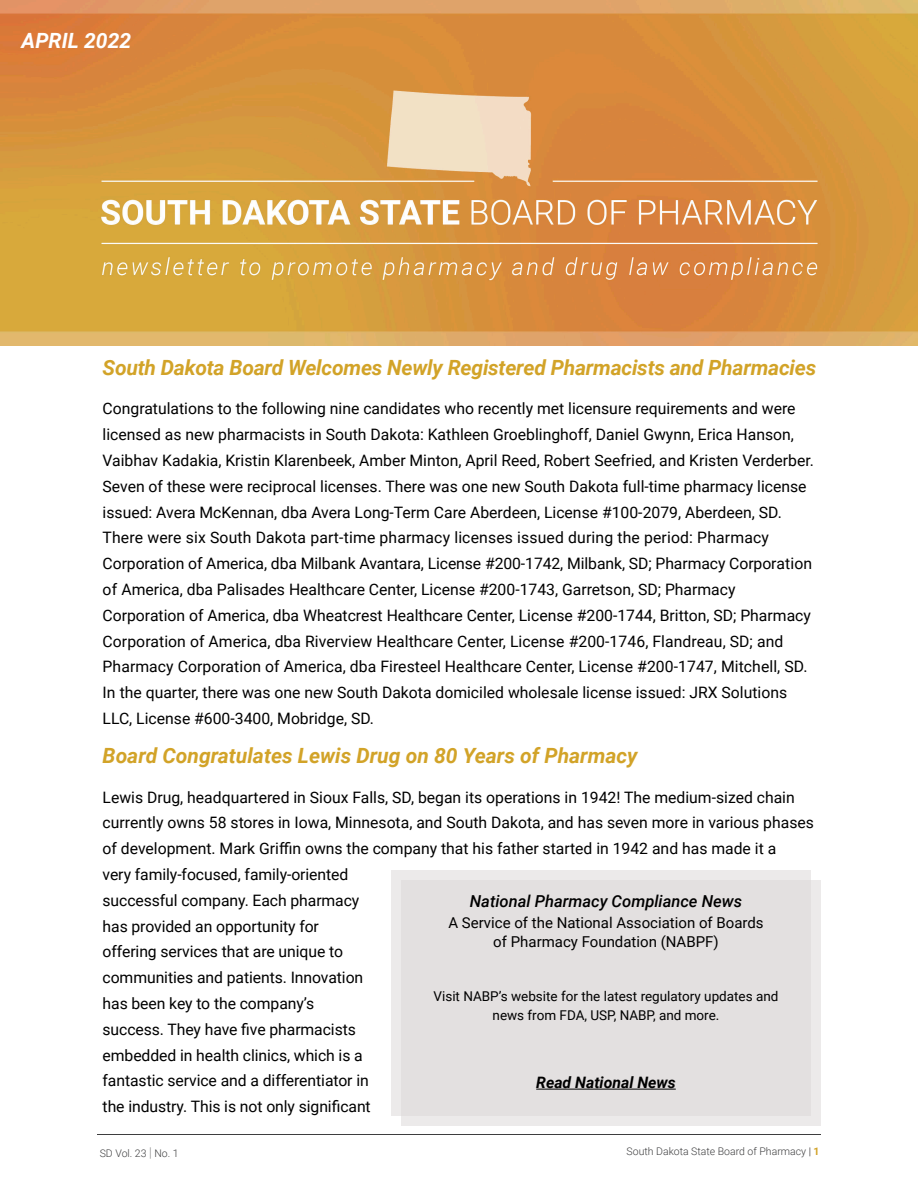
<style>
.page{position:relative;width:918px;height:1188px;background:#fff}
.page>*{position:absolute;margin:0;border:0;box-sizing:border-box;transform-origin:0 0}
.Header_1{font:italic 700 21px "Roboto";letter-spacing:-.01em;color:#d2a328}
.Header_1-2{font:italic 700 21px "Roboto";color:#fff}
.Header_2{font:italic 500 16.5px "Roboto";color:#000}
.Paragraph{font:15.75px/25.8px "Roboto";color:#000}
.Paragraph-2{font:italic 700 15.75px "Roboto";color:#000}
.Header_2-2{font:15px/18.6px "Roboto";color:#000;text-align:center}
.Paragraph-3{font:13.5px/18.6px "Roboto";color:#000;text-align:center}
.t1{font:300 10.5px "Roboto";color:#3e3e3f}
.s1{font-weight:100;font-size:13.5px}
.s2{color:#231f20}
.s3{font-weight:700;color:#d2a328}
</style>
<div class="page">
<hr style="left:97px;top:1135px;width:724px;height:1px;background:#3e3e3f">
<img style="left:0;top:0;width:918px;height:346px">
<div style="left:391px;top:870px;width:419px;height:246px;background:#eceaea"></div>
<div style="left:401px;top:880px;width:420px;height:245px;background:#e3e0e0"></div>
<hr style="left:536px;top:1089px;width:140px;height:1px;background:#000">
<p class="Header_1-2" style="left:22px;top:26px;width:111px">APRIL 2022</p>
<p class="Header_1" style="left:103px;top:353px;width:715px">South Dakota Board Welcomes Newly Registered Pharmacists and Pharmacies</p>
<p class="Paragraph" style="left:103px;top:395px;width:713px">Congratulations to the following nine candidates who recently met licensure requirements and were licensed as new pharmacists in South Dakota: Kathleen Groeblinghoff, Daniel Gwynn, Erica Hanson, Vaibhav Kadakia, Kristin Klarenbeek, Amber Minton, April Reed, Robert Seefried, and Kristen Verderber.<br>Seven of these were reciprocal licenses. There was one new South Dakota full-time pharmacy license issued: Avera McKennan, dba Avera Long-Term Care Aberdeen, License #100-2079, Aberdeen, SD.<br>There were six South Dakota part-time pharmacy licenses issued during the period: Pharmacy Corporation of America, dba Milbank Avantara, License #200-1742, Milbank, SD; Pharmacy Corporation of America, dba Palisades Healthcare Center, License #200-1743, Garretson, SD; Pharmacy Corporation of America, dba Wheatcrest Healthcare Center, License #200-1744, Britton, SD; Pharmacy Corporation of America, dba Riverview Healthcare Center, License #200-1746, Flandreau, SD; and Pharmacy Corporation of America, dba Firesteel Healthcare Center, License #200-1747, Mitchell, SD.<br>In the quarter, there was one new South Dakota domiciled wholesale license issued: JRX Solutions LLC, License #600-3400, Mobridge, SD.</p>
<p class="Header_1" style="left:103px;top:741px;width:536px">Board Congratulates Lewis Drug on 80 Years of Pharmacy</p>
<p class="Paragraph" style="left:103px;top:784px;width:713px">Lewis Drug, headquartered in Sioux Falls, SD, began its operations in 1942! The medium-sized chain currently owns 58 stores in Iowa, Minnesota, and South Dakota, and has seven more in various phases of development. Mark Griffin owns the company that his father started in 1942 and has made it a<br>very family-focused, family-oriented<br>successful company. Each pharmacy<br>has provided an opportunity for<br>offering services that are unique to<br>communities and patients. Innovation<br>has been key to the company’s<br>success. They have five pharmacists<br>embedded in health clinics, which is a<br>fantastic service and a differentiator in<br>the industry. This is not only significant</p>
<p class="Header_2" style="left:470px;top:890px;width:274px">National Pharmacy Compliance News</p>
<p class="Header_2-2" style="left:448px;top:913px;width:317px">A Service of the National Association of Boards of Pharmacy Foundation (NABPF)</p>
<p class="Paragraph-3" style="left:434px;top:986px;width:347px">Visit NABP’s website for the latest regulatory updates and news from FDA, USP, NABP, and more.</p>
<p class="Paragraph-2" style="left:536px;top:1071px;width:141px">Read National News</p>
<p class="t1" style="left:100px;top:1146px;width:80px">SD Vol. 23 <span class="s1">|</span> No. 1</p>
<p class="t1" style="left:627px;top:1144px;width:195px">South Dakota State Board of Pharmacy <span class="s2">|</span> <span class="s3">1</span></p>
</div>
